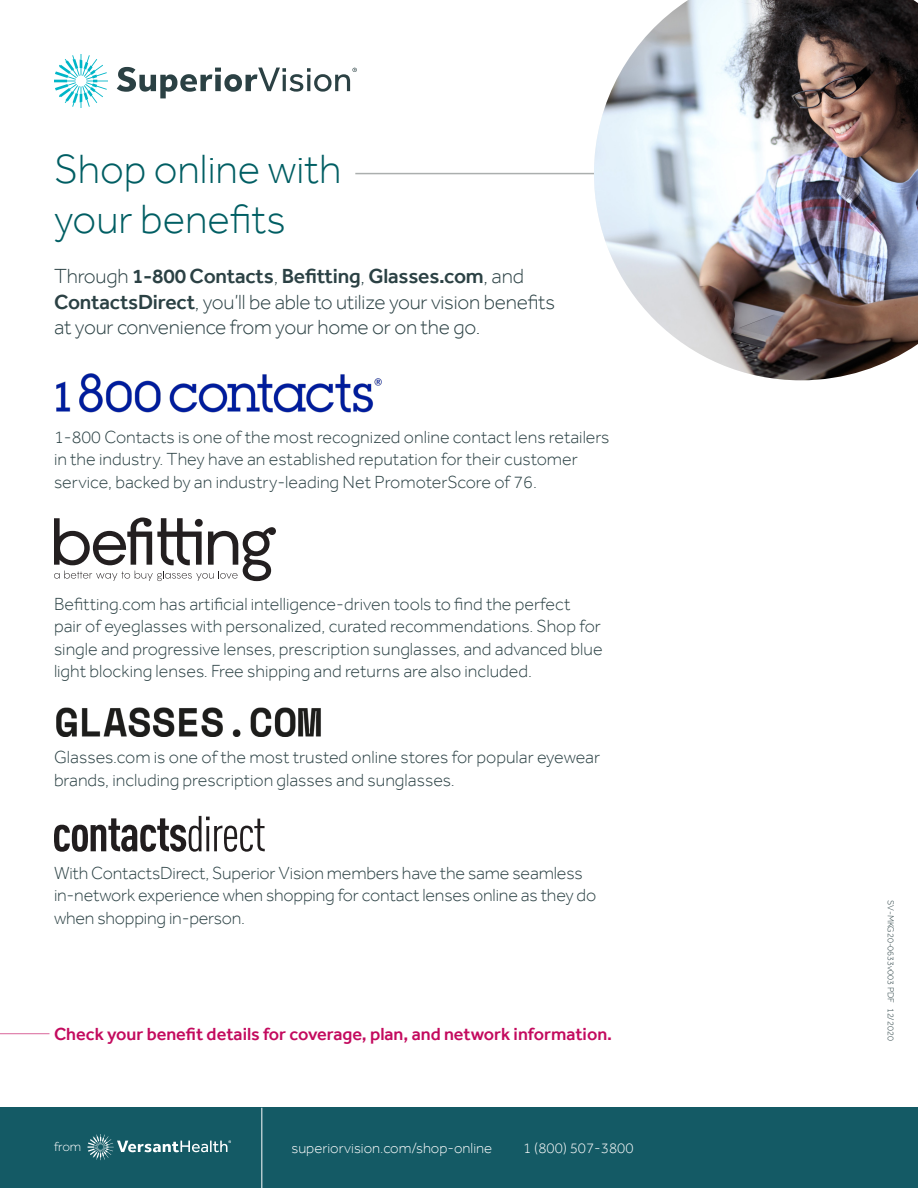
<style>
.page{position:relative;width:918px;height:1188px;background:#fff}
.page>*{position:absolute;margin:0;border:0;box-sizing:border-box;transform-origin:0 0}
.t1{font:300 42px/49.5px "Effra";color:#005e63}
.t2{font:300 21px/25.5px "Effra";letter-spacing:-.01em;color:#2b4144}
.t3{font:300 18px/22.5px "Effra";color:#2b4144}
.t4{font:500 18px "Effra";color:#c30a5e}
.t5{font:300 15px "Effra";color:#fbfbfb}
.t6{font:300 13.35px "Effra";color:#fff}
.t7{font:300 9px "Effra";color:#2b4144}
.s1{font-weight:500}
</style>
<div class="page">
<hr style="left:0;top:1033px;width:50px;height:1px;background:#c30a5e">
<hr style="left:355px;top:173px;width:443px;height:1px;background:#abafae">
<img style="left:594px;top:0;width:324px;height:380px">
<div style="left:0;top:1108px;width:918px;height:80px;background:#145a65"></div>
<hr style="left:261px;top:1108px;width:1px;height:80px;background:#fff">
<svg style="left:88px;top:1134px;width:143px;height:26px"></svg>
<svg style="left:54px;top:54px;width:54px;height:54px"></svg>
<svg style="left:117px;top:67px;width:240px;height:31px"></svg>
<img style="left:56px;top:373px;width:326px;height:40px">
<img style="left:56px;top:707px;width:265px;height:29px">
<svg style="left:54px;top:816px;width:211px;height:36px"></svg>
<svg style="left:54px;top:518px;width:222px;height:63px"></svg>
<p class="t1" style="left:54px;top:144px;width:289px">Shop online with your benefits</p>
<p class="t2" style="left:54px;top:263px;width:503px">Through <span class="s1">1-800 Contacts</span>, <span class="s1">Befitting</span>, <span class="s1">Glasses.com</span>, and<br><span class="s1">ContactsDirect</span>, you’ll be able to utilize your vision benefits at your convenience from your home or on the go.</p>
<p class="t3" style="left:54px;top:425px;width:557px">1-800 Contacts is one of the most recognized online contact lens retailers in the industry. They have an established reputation for their customer service, backed by an industry-leading Net PromoterScore of 76.</p>
<p class="t3" style="left:54px;top:592px;width:550px">Befitting.com has artificial intelligence-driven tools to find the perfect pair of eyeglasses with personalized, curated recommendations. Shop for single and progressive lenses, prescription sunglasses, and advanced blue light blocking lenses. Free shipping and returns are also included.</p>
<p class="t3" style="left:54px;top:746px;width:548px">Glasses.com is one of the most trusted online stores for popular eyewear brands, including prescription glasses and sunglasses.</p>
<p class="t3" style="left:54px;top:861px;width:544px">With ContactsDirect, Superior Vision members have the same seamless in-network experience when shopping for contact lenses online as they do when shopping in-person.</p>
<p class="t4" style="left:54px;top:1024px;width:560px">Check your benefit details for coverage, plan, and network information.</p>
<p class="t6" style="left:54px;top:1138px;width:29px">from</p>
<p class="t5" style="left:291px;top:1139px;width:202px">superiorvision.com/shop-online</p>
<p class="t5" style="left:441px;top:1139px;width:112px">1 (800) 507-3800</p>
<p class="t5" style="left:523px;top:1139px;width:112px">1 (800) 507-3800</p>
<p class="t7" style="left:896px;top:900px;width:142px;rotate:90deg">SV-MKG20-0633v003 PDF 12/2020</p>
</div>
